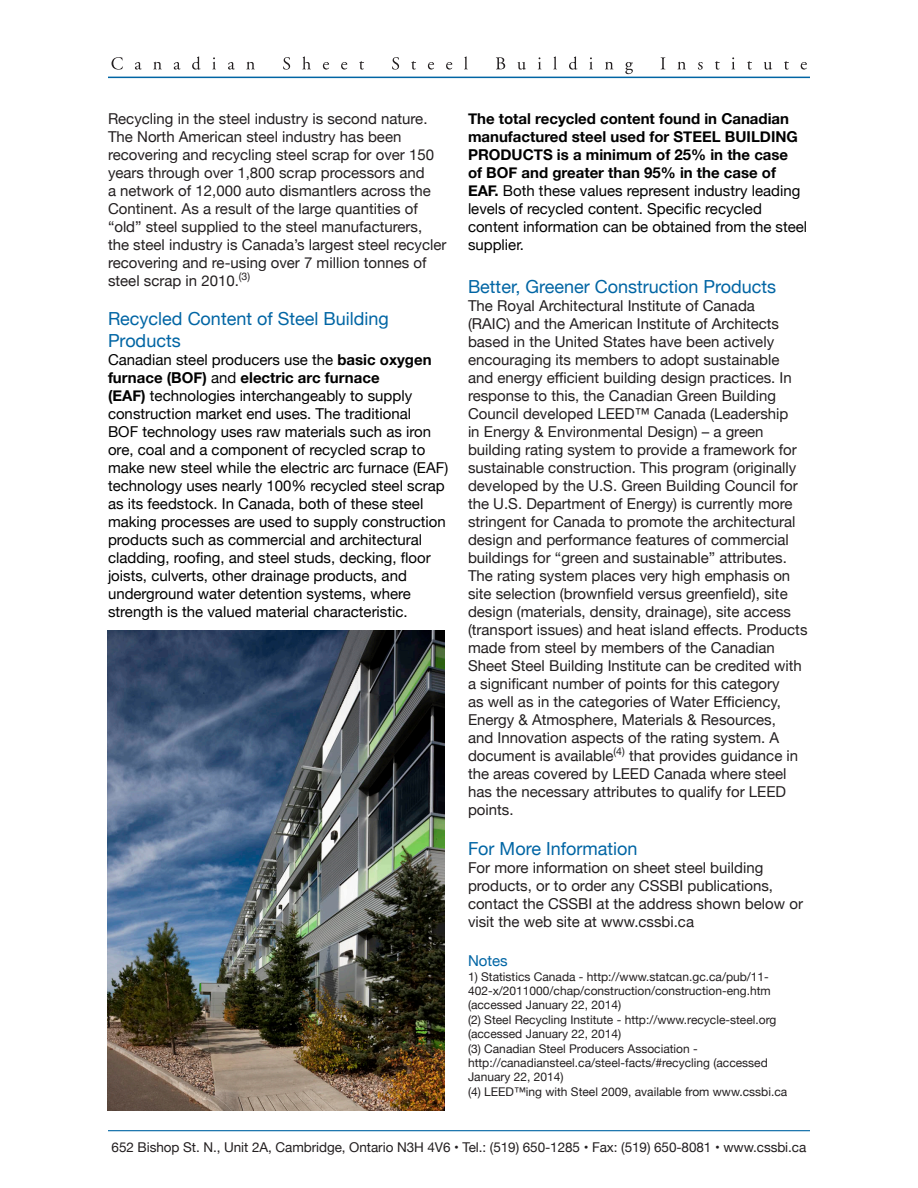
<style>
.page{position:relative;width:918px;height:1188px;background:#fff}
.page>*{position:absolute;margin:0;border:0;box-sizing:border-box;transform-origin:0 0}
.t1{font:18px/21.6px "Helvetica Neue";color:#0065a4}
.t2{font:15px/18px "Helvetica Neue";color:#231f20}
.t3{font:15px/18px "Helvetica Neue";color:#000}
.t4{font:700 15px/18px "Helvetica Neue";color:#000}
.t5{font:15px "Helvetica Neue";color:#0065a4}
.t6{font:13.5px "Helvetica Neue";letter-spacing:-.005em;color:#231f20}
.t7{font:12px/14.4px "Helvetica Neue";color:#231f20}
.s1{font-weight:700}
.s2{font-weight:400}
</style>
<div class="page">
<svg style="left:112px;top:57px;width:11px;height:13px"></svg>
<svg style="left:135px;top:62px;width:7px;height:8px"></svg>
<svg style="left:153px;top:62px;width:9px;height:7px"></svg>
<svg style="left:174px;top:62px;width:7px;height:8px"></svg>
<svg style="left:192px;top:56px;width:9px;height:14px"></svg>
<svg style="left:212px;top:57px;width:4px;height:12px"></svg>
<svg style="left:228px;top:62px;width:7px;height:8px"></svg>
<svg style="left:246px;top:62px;width:9px;height:7px"></svg>
<svg style="left:283px;top:57px;width:7px;height:13px"></svg>
<svg style="left:302px;top:56px;width:9px;height:13px"></svg>
<svg style="left:323px;top:62px;width:6px;height:8px"></svg>
<svg style="left:341px;top:62px;width:6px;height:8px"></svg>
<svg style="left:359px;top:61px;width:5px;height:9px"></svg>
<svg style="left:392px;top:57px;width:7px;height:13px"></svg>
<svg style="left:411px;top:61px;width:5px;height:9px"></svg>
<svg style="left:428px;top:62px;width:6px;height:8px"></svg>
<svg style="left:446px;top:62px;width:6px;height:8px"></svg>
<svg style="left:464px;top:56px;width:4px;height:13px"></svg>
<svg style="left:496px;top:57px;width:9px;height:12px"></svg>
<svg style="left:518px;top:62px;width:8px;height:8px"></svg>
<svg style="left:538px;top:57px;width:3px;height:12px"></svg>
<svg style="left:553px;top:56px;width:4px;height:13px"></svg>
<svg style="left:569px;top:56px;width:8px;height:14px"></svg>
<svg style="left:589px;top:57px;width:4px;height:12px"></svg>
<svg style="left:605px;top:62px;width:8px;height:7px"></svg>
<svg style="left:625px;top:62px;width:8px;height:12px"></svg>
<svg style="left:661px;top:57px;width:4px;height:12px"></svg>
<svg style="left:677px;top:62px;width:9px;height:7px"></svg>
<svg style="left:698px;top:62px;width:5px;height:8px"></svg>
<svg style="left:715px;top:61px;width:5px;height:9px"></svg>
<svg style="left:731px;top:57px;width:4px;height:12px"></svg>
<svg style="left:747px;top:61px;width:5px;height:9px"></svg>
<svg style="left:764px;top:62px;width:8px;height:8px"></svg>
<svg style="left:784px;top:61px;width:5px;height:9px"></svg>
<svg style="left:801px;top:62px;width:6px;height:8px"></svg>
<hr style="left:108px;top:77px;width:702px;height:1px;background:#0065a4">
<hr style="left:108px;top:183px;width:702px;height:1px;background:#0065a4">
<hr style="left:108px;top:1130px;width:702px;height:1px;background:#0065a4">
<img style="left:107px;top:631px;width:338px;height:479px">
<p class="t2" style="left:108px;top:110px;width:340px">Recycling in the steel industry is second nature.<br>The North American steel industry has been recovering and recycling steel scrap for over 150 years through over 1,800 scrap processors and<br>a network of 12,000 auto dismantlers across the Continent. As a result of the large quantities of “old” steel supplied to the steel manufacturers, the steel industry is Canada’s largest steel recycler recovering and re-using over 7 million tonnes of steel scrap in 2010.<sup>(3)</sup></p>
<p class="t1" style="left:108px;top:309px;width:282px">Recycled Content of Steel Building<br>Products</p>
<p class="t3" style="left:108px;top:351px;width:342px">Canadian steel producers use the <span class="s1">basic oxygen furnace (BOF)</span> and <span class="s1">electric arc furnace<br>(EAF)</span> technologies interchangeably to supply construction market end uses. The traditional<br>BOF technology uses raw materials such as iron ore, coal and a component of recycled scrap to make new steel while the electric arc furnace (EAF) technology uses nearly 100% recycled steel scrap as its feedstock. In Canada, both of these steel making processes are used to supply construction products such as commercial and architectural cladding, roofing, and steel studs, decking, floor joists, culverts, other drainage products, and underground water detention systems, where strength is the valued material characteristic.</p>
<p class="t4" style="left:468px;top:110px;width:341px">The total recycled content found in Canadian manufactured steel used for STEEL BUILDING PRODUCTS is a minimum of 25% in the case<br>of BOF and greater than 95% in the case of EAF. <span class="s2">Both these values represent industry leading levels of recycled content. Specific recycled content information can be obtained from the steel supplier.</span></p>
<p class="t1" style="left:468px;top:277px;width:310px">Better, Greener Construction Products</p>
<p class="t2" style="left:468px;top:298px;width:341px">The Royal Architectural Institute of Canada<br>(RAIC) and the American Institute of Architects based in the United States have been actively encouraging its members to adopt sustainable and energy efficient building design practices. In response to this, the Canadian Green Building Council developed LEED™ Canada (Leadership<br>in Energy &amp; Environmental Design) – a green building rating system to provide a framework for sustainable construction. This program (originally developed by the U.S. Green Building Council for the U.S. Department of Energy) is currently more stringent for Canada to promote the architectural design and performance features of commercial buildings for “green and sustainable” attributes.<br>The rating system places very high emphasis on site selection (brownfield versus greenfield), site design (materials, density, drainage), site access (transport issues) and heat island effects. Products made from steel by members of the Canadian Sheet Steel Building Institute can be credited with a significant number of points for this category<br>as well as in the categories of Water Efficiency, Energy &amp; Atmosphere, Materials &amp; Resources,<br>and Innovation aspects of the rating system. A document is available<sup>(4)</sup> that provides guidance in the areas covered by LEED Canada where steel has the necessary attributes to qualify for LEED points.</p>
<p class="t1" style="left:468px;top:838px;width:171px">For More Information</p>
<p class="t2" style="left:468px;top:859px;width:337px">For more information on sheet steel building products, or to order any CSSBI publications, contact the CSSBI at the address shown below or visit the web site at www.cssbi.ca</p>
<p class="t5" style="left:468px;top:950px;width:41px">Notes</p>
<p class="t7" style="left:468px;top:970px;width:304px">1) Statistics Canada - http://www.statcan.gc.ca/pub/11-<br>402-x/2011000/chap/construction/construction-eng.htm (accessed January 22, 2014)</p>
<p class="t7" style="left:468px;top:1013px;width:310px">(2) Steel Recycling Institute - http://www.recycle-steel.org (accessed January 22, 2014)</p>
<p class="t7" style="left:468px;top:1042px;width:231px">(3) Canadian Steel Producers Association -</p>
<p class="t7" style="left:468px;top:1056px;width:301px">http://canadiansteel.ca/steel-facts/#recycling (accessed<br>January 22, 2014)</p>
<p class="t7" style="left:468px;top:1085px;width:321px">(4) LEED™ing with Steel 2009, available from www.cssbi.ca</p>
<p class="t6" style="left:112px;top:1137px;width:696px">652 Bishop St. N., Unit 2A, Cambridge, Ontario N3H 4V6 • Tel.: (519) 650-1285 • Fax: (519) 650-8081 • www.cssbi.ca</p>
</div>
